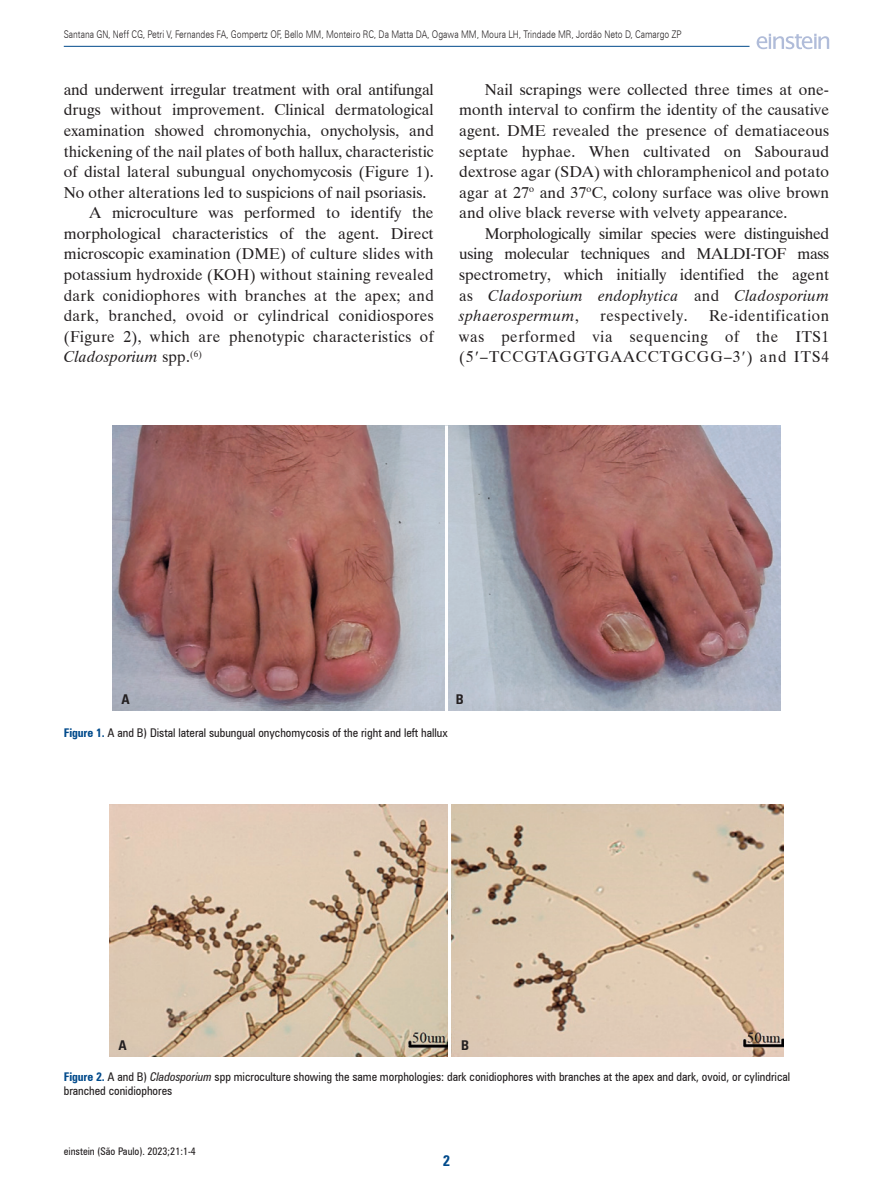
<style>
.page{position:relative;width:893px;height:1191px;background:#fff}
.page>*{position:absolute;margin:0;border:0;box-sizing:border-box;transform-origin:0 0}
.t1{font:15.75px/20.5px "Dutch 801 BT";color:#231f20;text-align:justify}
.t2{font:15.75px "Dutch 801 BT";letter-spacing:.02em;color:#231f20}
.t3{font:15.75px "Dutch 801 BT";letter-spacing:-.02em;color:#231f20}
.t4{font:italic 15.75px "Dutch 801 BT";letter-spacing:.02em;color:#231f20}
.t5{font:15.75px "Dutch 801 BT";letter-spacing:.04em;color:#231f20}
.t6{font:700 condensed 15px "Zurich BT";color:#004a8b}
.t7{font:700 condensed 13.5px "Zurich BT";color:#231f20}
.t8{font:condensed 12px/14.2px "Zurich BT";color:#231f20}
.t9{font:300 10.5px "Zurich BT";color:#231f20;scale:.8 1}
.t10{font:condensed 10.5px "Zurich BT";color:#231f20}
.s1{font-style:normal}
.s2{font-style:italic}
.s3{font-weight:700;color:#004a8b}
</style>
<div class="page">
<svg style="left:757px;top:34px;width:72px;height:15px"></svg>
<hr style="left:64px;top:46px;width:685px;height:1px;background:#004a8b">
<img style="left:112px;top:425px;width:669px;height:285px">
<hr style="left:445px;top:425px;width:3px;height:288px;background:#fff">
<img style="left:109px;top:804px;width:675px;height:252px">
<hr style="left:448px;top:800px;width:3px;height:260px;background:#fff">
<p class="t9" style="left:64px;top:28px;width:774px">Santana GN, Neff CG, Petri V, Fernandes FA, Gompertz OF, Bello MM, Monteiro RC, Da Matta DA, Ogawa MM, Moura LH, Trindade MR, Jordão Neto D, Camargo ZP</p>
<p class="t3" style="left:64px;top:80px;width:371px">and underwent irregular treatment with oral antifungal</p>
<p class="t1" style="left:64px;top:100px;width:371px">drugs without improvement. Clinical dermatological</p>
<p class="t1" style="left:64px;top:120px;width:371px">examination showed chromonychia, onycholysis, and</p>
<p class="t1" style="left:64px;top:141px;width:371px">thickening of the nail plates of both hallux, characteristic</p>
<p class="t1" style="left:64px;top:161px;width:371px">of distal lateral subungual onychomycosis (Figure 1).</p>
<p class="t1" style="left:64px;top:182px;width:364px">No other alterations led to suspicions of nail psoriasis.</p>
<p class="t1" style="left:89px;top:202px;width:346px">A microculture was performed to identify the</p>
<p class="t1" style="left:64px;top:223px;width:371px">morphological characteristics of the agent. Direct</p>
<p class="t1" style="left:64px;top:243px;width:371px">microscopic examination (DME) of culture slides with</p>
<p class="t2" style="left:64px;top:265px;width:371px">potassium hydroxide (KOH) without staining revealed</p>
<p class="t2" style="left:64px;top:285px;width:371px">dark conidiophores with branches at the apex; and</p>
<p class="t2" style="left:64px;top:306px;width:371px">dark, branched, ovoid or cylindrical conidiospores</p>
<p class="t2" style="left:64px;top:326px;width:371px">(Figure 2), which are phenotypic characteristics of</p>
<p class="t4" style="left:64px;top:347px;width:140px">Cladosporium <span class="s1">spp.</span><sup>(6)</sup></p>
<p class="t1" style="left:459px;top:79px;width:371px;text-indent:26px">Nail scrapings were collected three times at one&shy;month interval to confirm the identity of the causative agent. DME revealed the presence of dematiaceous septate hyphae. When cultivated on Sabouraud dextrose agar (SDA) with chloramphenicol and potato agar at 27<sup>o</sup> and 37<sup>o</sup>C, colony surface was olive brown and olive black reverse with velvety appearance.</p>
<p class="t1" style="left:459px;top:223px;width:371px;text-indent:26px">Morphologically similar species were distinguished using molecular techniques and MALDI-TOF mass spectrometry, which initially identified the agent as <span class="s2">Cladosporium endophytica</span> and <span class="s2">Cladosporium sphaerospermum</span>,</p>
<p class="t1" style="left:459px;top:305px;width:371px;text-indent:249px">Re-identification was performed via sequencing of the ITS1 (5 –TCCGTAGGTGAACCTGCGG–3 ) and ITS4</p>
<p class="t5" style="left:600px;top:306px;width:89px">respectively.</p>
<p class="t7" style="left:121px;top:691px;width:10px">A</p>
<p class="t7" style="left:456px;top:691px;width:9px">B</p>
<p class="t8" style="left:64px;top:726px;width:385px"><span class="s3">Figure 1.</span> A and B) Distal lateral subungual onychomycosis of the right and left hallux</p>
<p class="t7" style="left:119px;top:1036px;width:10px">A</p>
<p class="t7" style="left:461px;top:1036px;width:9px">B</p>
<p class="t8" style="left:64px;top:1069px;width:728px"><span class="s3">Figure 2.</span> A and B) <span class="s2">Cladosporium</span> spp microculture showing the same morphologies: dark conidiophores with branches at the apex and dark, ovoid, or cylindrical branched conidiophores</p>
<p class="t10" style="left:64px;top:1144px;width:134px">einstein (São Paulo). 2023;21:1-4</p>
<p class="t6" style="left:443px;top:1151px;width:9px">2</p>
</div>
